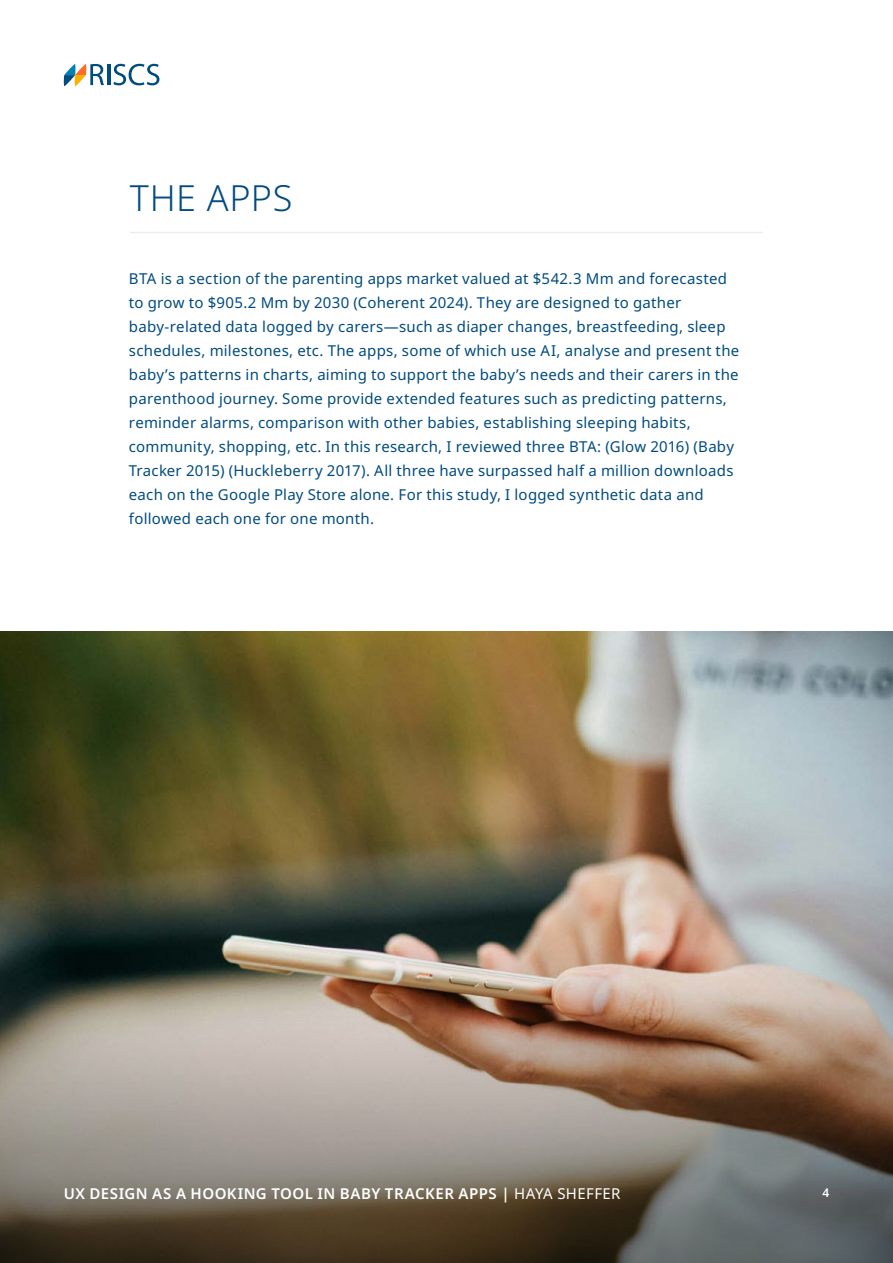
<style>
.page{position:relative;width:893px;height:1263px;background:#fff}
.page>*{position:absolute;margin:0;border:0;box-sizing:border-box;transform-origin:0 0}
.t1{font:300 36px "Noto Sans";letter-spacing:.02em;color:#004b80}
.t2{font:15px/24px "Noto Sans";letter-spacing:.015em;color:#004b80}
.t3{font:600 15px "Noto Sans";letter-spacing:.03em;color:#fff}
.t4{font:600 12px "Noto Sans";color:#fff}
.s1{font-weight:400}
</style>
<div class="page">
<svg style="left:63px;top:64px;width:41px;height:22px"></svg>
<hr style="left:107px;top:64px;width:3px;height:21px;background:#004b80">
<svg style="left:113px;top:64px;width:46px;height:21px"></svg>
<img style="left:0;top:631px;width:893px;height:268px">
<img style="left:0;top:899px;width:893px;height:364px">
<hr style="left:130px;top:232px;width:632px;height:1px;background:#ededed">
<h1 class="t1" style="left:130px;top:172px;width:164px">THE APPS</h1>
<p class="t2" style="left:129px;top:267px;width:612px">BTA is a section of the parenting apps market valued at $542.3 Mm and forecasted to grow to $905.2 Mm by 2030 (Coherent 2024). They are designed to gather baby-related data logged by carers—such as diaper changes, breastfeeding, sleep schedules, milestones, etc. The apps, some of which use AI, analyse and present the baby’s patterns in charts, aiming to support the baby’s needs and their carers in the parenthood journey. Some provide extended features such as predicting patterns, reminder alarms, comparison with other babies, establishing sleeping habits, community, shopping, etc. In this research, I reviewed three BTA: (Glow 2016) (Baby Tracker 2015) (Huckleberry 2017). All three have surpassed half a million downloads each on the Google Play Store alone. For this study, I logged synthetic data and followed each one for one month.</p>
<p class="t3" style="left:64px;top:1183px;width:558px">UX DESIGN AS A HOOKING TOOL IN BABY TRACKER APPS | <span class="s1">HAYA SHEFFER</span></p>
<p class="t4" style="left:822px;top:1184px;width:8px">4</p>
</div>
